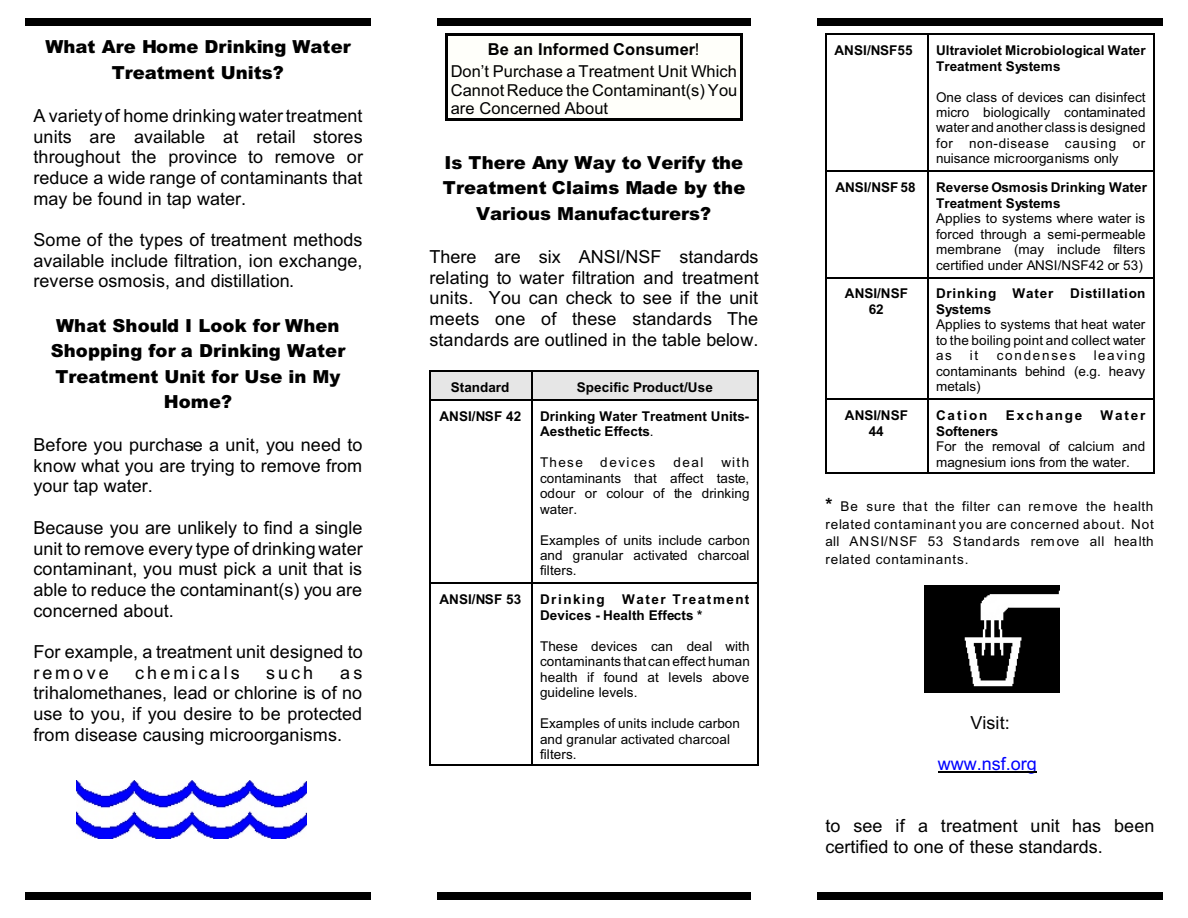
<style>
.page{position:relative;width:1188px;height:918px;background:#fff}
.page>*{position:absolute;margin:0;border:0;box-sizing:border-box;transform-origin:0 0}
.t1{font:18px/20.7px "Arial";letter-spacing:.005em;color:#000;text-align:justify}
.t2{font:900 18px/25.3px "Arial";letter-spacing:.005em;color:#000;text-align:center}
.t3{font:18px "Arial";color:#00f}
.t4{font:18px "Arial";letter-spacing:.17em;color:#000}
.t5{font:16.5px/21.8px "Arial";letter-spacing:.005em;color:#000;text-align:center}
.t6{font:13.5px/15.5px "Arial";letter-spacing:.005em;color:#000;text-align:justify}
.t7{font:700 13.5px/15.5px "Arial";letter-spacing:.005em;color:#000}
.t8{font:700 13.5px/15.5px "Arial";letter-spacing:.045em;color:#000}
.t9{font:13.5px "Arial";letter-spacing:.125em;color:#000}
.t10{font:700 13.5px "Arial";letter-spacing:.115em;color:#000}
.t11{font:700 13.5px "Arial";letter-spacing:.14em;color:#000}
.t12{font:13.5px "Arial";letter-spacing:.115em;color:#000}
.s1{font-weight:700}
.s2{font-weight:400}
.s3{font-weight:700;font-size:18px}
</style>
<div class="page">
<div style="left:25px;top:18px;width:346px;height:7px;background:#000"></div>
<div style="left:25px;top:893px;width:346px;height:7px;background:#000"></div>
<div style="left:437px;top:18px;width:314px;height:7px;background:#000"></div>
<div style="left:437px;top:893px;width:314px;height:7px;background:#000"></div>
<div style="left:817px;top:18px;width:346px;height:7px;background:#000"></div>
<div style="left:817px;top:893px;width:346px;height:7px;background:#000"></div>
<img style="left:77px;top:780px;width:229px;height:59px">
<div style="left:430px;top:370px;width:101px;height:29px;background:#e6e6e6"></div>
<svg style="left:430px;top:372px;width:1px;height:27px"></svg>
<hr style="left:430px;top:370px;width:101px;height:2px;background:#000">
<div style="left:531px;top:370px;width:227px;height:29px;background:#e6e6e6"></div>
<svg style="left:531px;top:372px;width:1px;height:27px"></svg>
<svg style="left:757px;top:372px;width:1px;height:27px"></svg>
<hr style="left:531px;top:370px;width:227px;height:2px;background:#000">
<hr style="left:430px;top:399px;width:1px;height:183px;background:#000">
<hr style="left:430px;top:399px;width:101px;height:1px;background:#000">
<hr style="left:531px;top:399px;width:1px;height:183px;background:#000">
<hr style="left:757px;top:399px;width:1px;height:183px;background:#000">
<hr style="left:531px;top:399px;width:227px;height:1px;background:#000">
<hr style="left:430px;top:583px;width:1px;height:183px;background:#000">
<hr style="left:430px;top:583px;width:101px;height:1px;background:#000">
<hr style="left:430px;top:765px;width:101px;height:1px;background:#000">
<hr style="left:531px;top:583px;width:1px;height:183px;background:#000">
<hr style="left:757px;top:583px;width:1px;height:183px;background:#000">
<hr style="left:531px;top:583px;width:227px;height:1px;background:#000">
<hr style="left:531px;top:765px;width:227px;height:1px;background:#000">
<div style="left:445px;top:33px;width:298px;height:28px;background:#fffffa"></div>
<hr style="left:445px;top:33px;width:3px;height:31px;background:#000">
<hr style="left:740px;top:33px;width:3px;height:31px;background:#000">
<hr style="left:445px;top:33px;width:298px;height:3px;background:#000">
<div style="left:445px;top:61px;width:298px;height:60px;background:#fffffa"></div>
<hr style="left:445px;top:58px;width:3px;height:63px;background:#000">
<hr style="left:740px;top:58px;width:3px;height:63px;background:#000">
<hr style="left:445px;top:118px;width:298px;height:3px;background:#000">
<hr style="left:826px;top:34px;width:1px;height:137px;background:#000">
<hr style="left:826px;top:34px;width:101px;height:1px;background:#000">
<hr style="left:927px;top:34px;width:1px;height:137px;background:#000">
<hr style="left:1153px;top:34px;width:1px;height:137px;background:#000">
<hr style="left:927px;top:34px;width:227px;height:1px;background:#000">
<hr style="left:826px;top:171px;width:1px;height:106px;background:#000">
<hr style="left:826px;top:171px;width:101px;height:1px;background:#000">
<hr style="left:927px;top:171px;width:1px;height:106px;background:#000">
<hr style="left:1153px;top:171px;width:1px;height:106px;background:#000">
<hr style="left:927px;top:171px;width:227px;height:1px;background:#000">
<hr style="left:826px;top:277px;width:1px;height:122px;background:#000">
<hr style="left:826px;top:277px;width:101px;height:1px;background:#000">
<hr style="left:927px;top:277px;width:1px;height:122px;background:#000">
<hr style="left:1153px;top:277px;width:1px;height:122px;background:#000">
<hr style="left:927px;top:277px;width:227px;height:1px;background:#000">
<hr style="left:826px;top:399px;width:1px;height:75px;background:#000">
<hr style="left:826px;top:399px;width:101px;height:1px;background:#000">
<hr style="left:826px;top:472px;width:101px;height:2px;background:#000">
<hr style="left:927px;top:399px;width:1px;height:75px;background:#000">
<hr style="left:1153px;top:399px;width:1px;height:75px;background:#000">
<hr style="left:927px;top:399px;width:227px;height:1px;background:#000">
<hr style="left:927px;top:472px;width:227px;height:2px;background:#000">
<img style="left:924px;top:586px;width:135px;height:106px">
<hr style="left:938px;top:772px;width:99px;height:1px;background:#000">
<p class="t2" style="left:45px;top:36px;width:307px">What Are Home Drinking Water<br>Treatment Units?</p>
<p class="t1" style="left:33px;top:107px;width:331px">A variety of home drinking water treatment units are available at retail stores throughout the province to remove or reduce a wide range of contaminants that may be found in tap water.</p>
<p class="t1" style="left:33px;top:231px;width:331px">Some of the types of treatment methods available include filtration, ion exchange, reverse osmosis, and distillation.</p>
<p class="t2" style="left:51px;top:315px;width:296px">What Should I Look for When<br>Shopping for a Drinking Water<br>Treatment Unit for Use in My<br>Home?</p>
<p class="t1" style="left:33px;top:436px;width:331px">Before you purchase a unit, you need to know what you are trying to remove from your tap water.</p>
<p class="t1" style="left:33px;top:519px;width:331px">Because you are unlikely to find a single unit to remove every type of drinking water contaminant, you must pick a unit that is able to reduce the contaminant(s) you are concerned about.</p>
<p class="t1" style="left:33px;top:643px;width:331px">For example, a treatment unit designed to remove</p>
<p class="t4" style="left:135px;top:666px;width:106px">chemicals</p>
<p class="t1" style="left:266px;top:664px;width:49px">such</p>
<p class="t1" style="left:33px;top:664px;width:330px;text-indent:307px">as trihalomethanes, lead or chlorine is of no use to you, if you desire to be protected from disease causing microorganisms.</p>
<p class="t5" style="left:451px;top:40px;width:288px"><span class="s1">Be an Informed Consumer</span>!<br>Don’t Purchase a Treatment Unit Which</p>
<p class="t5" style="left:451px;top:82px;width:288px;line-height:18.9px;text-align:left">Cannot Reduce the Contaminant(s) You are Concerned About</p>
<p class="t2" style="left:443px;top:152px;width:304px">Is There Any Way to Verify the<br>Treatment Claims Made by the<br>Various Manufacturers?</p>
<p class="t1" style="left:429px;top:248px;width:331px">There are six ANSI/NSF standards relating to water filtration and treatment units. You can check to see if the unit meets one of these standards The standards are outlined in the table below.</p>
<p class="t7" style="left:451px;top:381px;width:60px">Standard</p>
<p class="t7" style="left:577px;top:381px;width:137px">Specific Product/Use</p>
<p class="t7" style="left:439px;top:409px;width:83px">ANSI/NSF 42</p>
<p class="t7" style="left:540px;top:409px;width:211px">Drinking Water Treatment Units-<br>Aesthetic Effects<span class="s2">.</span></p>
<p class="t6" style="left:540px;top:456px;width:44px">These</p>
<p class="t12" style="left:600px;top:457px;width:56px">devices</p>
<p class="t6" style="left:673px;top:456px;width:32px">deal</p>
<p class="t6" style="left:540px;top:456px;width:211px;text-indent:182px">with contaminants that affect taste, odour or colour of the drinking water.</p>
<p class="t6" style="left:540px;top:533px;width:211px">Examples of units include carbon and granular activated charcoal filters.</p>
<p class="t7" style="left:439px;top:593px;width:83px">ANSI/NSF 53</p>
<p class="t10" style="left:540px;top:594px;width:66px">Drinking</p>
<p class="t7" style="left:540px;top:593px;width:211px;text-indent:82px">Water Treatment<br>Devices - Health Effects *</p>
<p class="t6" style="left:540px;top:639px;width:211px">These devices can deal with contaminants that can effect human health if found at levels above guideline levels.</p>
<p class="t6" style="left:540px;top:717px;width:202px;text-align:left">Examples of units include carbon and granular activated charcoal filters.</p>
<p class="t7" style="left:834px;top:44px;width:80px">ANSI/NSF55</p>
<p class="t7" style="left:936px;top:44px;width:211px">Ultraviolet Microbiological Water<br>Treatment Systems</p>
<p class="t6" style="left:936px;top:90px;width:211px">One class of devices can disinfect micro biologically contaminated water and another class is designed for non-disease causing or nuisance microorganisms only</p>
<p class="t7" style="left:835px;top:181px;width:82px">ANSI/NSF 58</p>
<p class="t7" style="left:936px;top:181px;width:213px">Reverse Osmosis Drinking Water<br>Treatment Systems</p>
<p class="t6" style="left:936px;top:212px;width:211px">Applies to systems where water is forced through a semi-permeable membrane (may include filters certified under ANSI/NSF42 or 53)</p>
<p class="t7" style="left:845px;top:287px;width:65px;text-align:center">ANSI/NSF<br>62</p>
<p class="t8" style="left:936px;top:287px;width:211px">Drinking Water Distillation<br>Systems</p>
<p class="t6" style="left:936px;top:318px;width:211px">Applies to systems that heat water to the boiling point and collect water as</p>
<p class="t6" style="left:936px;top:349px;width:211px;text-indent:158px">leaving contaminants behind (e.g. heavy metals)</p>
<p class="t6" style="left:970px;top:349px;width:10px">it</p>
<p class="t9" style="left:997px;top:351px;width:80px">condenses</p>
<p class="t7" style="left:845px;top:409px;width:65px;text-align:center">ANSI/NSF<br>44</p>
<p class="t7" style="left:936px;top:409px;width:53px">Cation</p>
<p class="t11" style="left:1006px;top:410px;width:78px">Exchange</p>
<p class="t7" style="left:1101px;top:409px;width:46px">Water</p>
<p class="t7" style="left:936px;top:424px;width:64px">Softeners</p>
<p class="t6" style="left:936px;top:440px;width:211px">For the removal of calcium and magnesium ions from the water.</p>
<p class="t6" style="left:825px;top:499px;width:330px;line-height:17.4px"><span class="s3">*</span> Be sure that the filter can remove the health related contaminant you are concerned about. Not all ANSI/NSF 53 Standards remove all health related contaminants.</p>
<p class="t1" style="left:970px;top:714px;width:41px">Visit:</p>
<p class="t3" style="left:938px;top:757px;width:101px">www.nsf.org</p>
<p class="t1" style="left:825px;top:817px;width:331px">to see if a treatment unit has been certified to one of these standards.</p>
</div>
